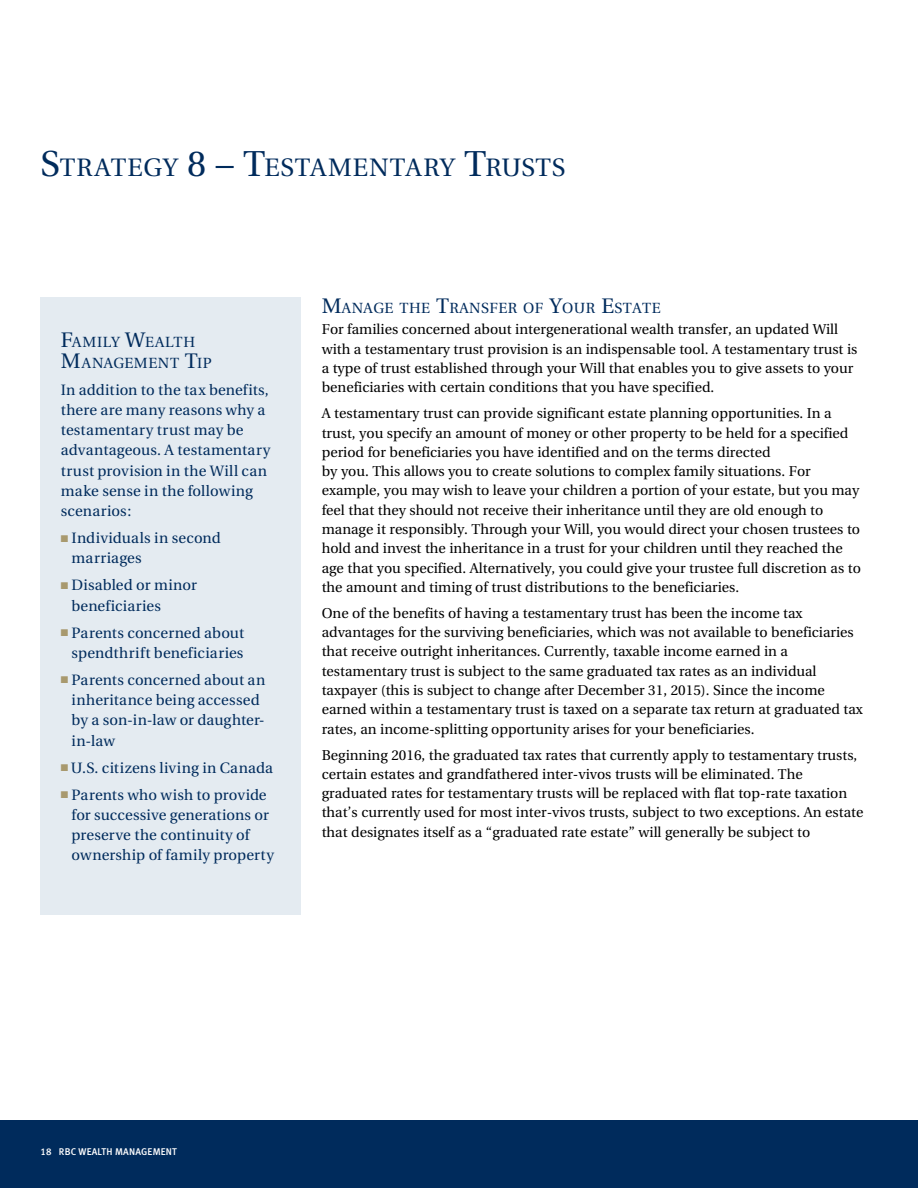
<style>
.page{position:relative;width:918px;height:1188px;background:#fff}
.page>*{position:absolute;margin:0;border:0;box-sizing:border-box;transform-origin:0 0}
.t1{font:25.2px "Utopia";letter-spacing:.03em;color:#002b5c}
.t2{font:15px/20.2px "Utopia";letter-spacing:.01em;color:#002b5c}
.t3{font:14.7px/21px "Utopia";letter-spacing:.03em;color:#002b5c}
.t4{font:14.25px/19.4px "Utopia";color:#000}
.t5{font:9.75px "Meta Medium LF";letter-spacing:.02em;color:#fff}
.s1{font-size:36px}
.s2{font-size:21px}
.s3{color:#a8996e}
</style>
<div class="page">
<div style="left:0;top:1120px;width:918px;height:68px;background:#002b5c"></div>
<div style="left:40px;top:297px;width:262px;height:618px;background:#e4ebf1"></div>
<h1 class="t1" style="left:40px;top:153px;width:527px"><span class="s1">S</span>TRATEGY <span class="s1">8 – T</span>ESTAMENTARY <span class="s1">T</span>RUSTS</h1>
<p class="t3" style="left:61px;top:331px;width:152px"><span class="s2">F</span>AMILY <span class="s2">W</span>EALTH<br><span class="s2">M</span>ANAGEMENT <span class="s2">T</span>IP</p>
<p class="t2" style="left:61px;top:380px;width:211px">In addition to the tax benefits, there are many reasons why a testamentary trust may be advantageous. A testamentary trust provision in the Will can make sense in the following scenarios:</p>
<p class="t2" style="left:72px;top:528px;width:151px;text-indent:-11px"><span class="s3">■</span> Individuals in second marriages</p>
<p class="t2" style="left:72px;top:575px;width:127px;text-indent:-11px"><span class="s3">■</span> Disabled or minor beneficiaries</p>
<p class="t2" style="left:61px;top:623px;width:185px;text-align:right"><span class="s3">■</span> Parents concerned about spendthrift beneficiaries</p>
<p class="t2" style="left:72px;top:670px;width:195px;text-indent:-11px"><span class="s3">■</span> Parents concerned about an inheritance being accessed by a son-in-law or daughter&shy;in-law</p>
<p class="t2" style="left:61px;top:758px;width:214px"><span class="s3">■</span> U.S. citizens living in Canada</p>
<p class="t2" style="left:72px;top:785px;width:204px;text-indent:-11px"><span class="s3">■</span> Parents who wish to provide for successive generations or preserve the continuity of ownership of family property</p>
<p class="t3" style="left:322px;top:298px;width:340px"><span class="s2">M</span>ANAGE THE <span class="s2">T</span>RANSFER OF <span class="s2">Y</span>OUR <span class="s2">E</span>STATE</p>
<p class="t4" style="left:322px;top:320px;width:537px">For families concerned about intergenerational wealth transfer, an updated Will with a testamentary trust provision is an indispensable tool. A testamentary trust is a type of trust established through your Will that enables you to give assets to your beneficiaries with certain conditions that you have specified.</p>
<p class="t4" style="left:322px;top:404px;width:541px">A testamentary trust can provide significant estate planning opportunities. In a trust, you specify an amount of money or other property to be held for a specified period for beneficiaries you have identified and on the terms directed<br>by you. This allows you to create solutions to complex family situations. For example, you may wish to leave your children a portion of your estate, but you may feel that they should not receive their inheritance until they are old enough to manage it responsibly. Through your Will, you would direct your chosen trustees to hold and invest the inheritance in a trust for your children until they reached the age that you specified. Alternatively, you could give your trustee full discretion as to the amount and timing of trust distributions to the beneficiaries.</p>
<p class="t4" style="left:322px;top:604px;width:543px">One of the benefits of having a testamentary trust has been the income tax advantages for the surviving beneficiaries, which was not available to beneficiaries that receive outright inheritances. Currently, taxable income earned in a testamentary trust is subject to the same graduated tax rates as an individual taxpayer (this is subject to change after December 31, 2015). Since the income earned within a testamentary trust is taxed on a separate tax return at graduated tax rates, an income-splitting opportunity arises for your beneficiaries.</p>
<p class="t4" style="left:322px;top:745px;width:543px">Beginning 2016, the graduated tax rates that currently apply to testamentary trusts, certain estates and grandfathered inter-vivos trusts will be eliminated. The graduated rates for testamentary trusts will be replaced with flat top-rate taxation that’s currently used for most inter-vivos trusts, subject to two exceptions. An estate that designates itself as a “graduated rate estate” will generally be subject to</p>
<p class="t5" style="left:40px;top:1146px;width:138px">18 RBC WEALTH MANAGEMENT</p>
</div>
